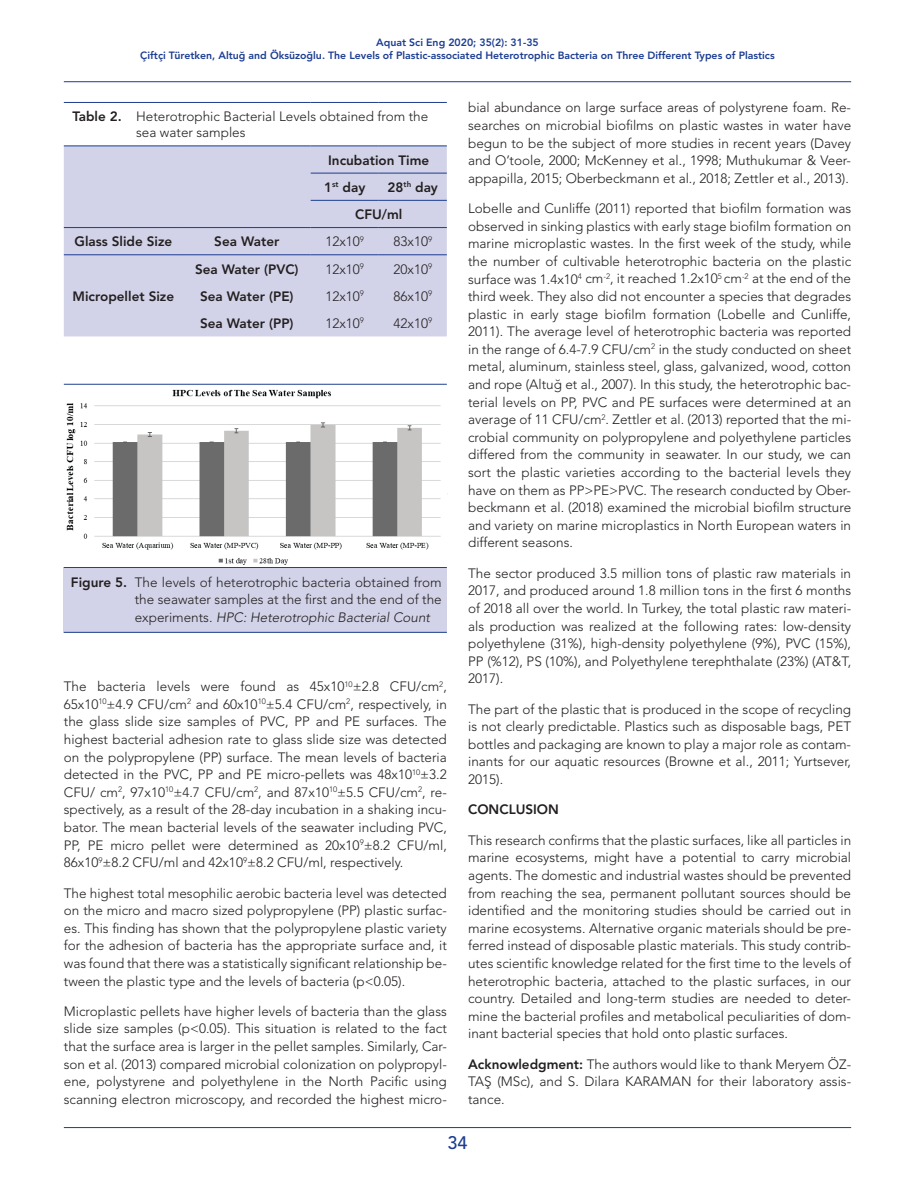
<style>
.page{position:relative;width:915px;height:1191px;background:#fff}
.page>*{position:absolute;margin:0;border:0;box-sizing:border-box;transform-origin:0 0}
.t1{font:500 18px "Avenir LT Std";color:#1c3d92}
.t2{font:300 13.5px/17.5px "Avenir LT Std";color:#231f20;text-align:justify}
.t3{font:800 13.5px/27.2px "Avenir LT Std";color:#231f20}
.t4{font:800 10.5px/12.6px "Avenir LT Std";color:#1c3d92;text-align:center}
.s1{font-weight:800}
.s2{font-style:italic}
</style>
<div class="page">
<hr style="left:64px;top:1127px;width:786px;height:1px;background:#1c3d92">
<hr style="left:64px;top:81px;width:786px;height:1px;background:#1c3d92">
<img style="left:66px;top:389px;width:375px;height:176px">
<div style="left:64px;top:567px;width:382px;height:65px;background:#d2d3e8"></div>
<hr style="left:64px;top:384px;width:382px;height:1px;background:#224092">
<hr style="left:64px;top:632px;width:382px;height:1px;background:#224092">
<hr style="left:64px;top:567px;width:382px;height:1px;background:#224092">
<div style="left:64px;top:146px;width:382px;height:190px;background:#d2d3e8"></div>
<hr style="left:64px;top:102px;width:119px;height:1px;background:#1c3d92">
<hr style="left:183px;top:102px;width:127px;height:1px;background:#1c3d92">
<hr style="left:310px;top:102px;width:68px;height:1px;background:#1c3d92">
<hr style="left:378px;top:102px;width:68px;height:1px;background:#1c3d92">
<hr style="left:310px;top:145px;width:68px;height:1px;background:#1c3d92">
<hr style="left:378px;top:145px;width:68px;height:1px;background:#1c3d92">
<hr style="left:310px;top:173px;width:68px;height:1px;background:#1c3d92">
<hr style="left:378px;top:173px;width:68px;height:1px;background:#1c3d92">
<hr style="left:310px;top:200px;width:68px;height:1px;background:#1c3d92">
<hr style="left:378px;top:200px;width:68px;height:1px;background:#1c3d92">
<hr style="left:64px;top:254px;width:119px;height:1px;background:#1c3d92">
<hr style="left:183px;top:254px;width:127px;height:1px;background:#1c3d92">
<hr style="left:64px;top:145px;width:119px;height:1px;background:#1c3d92">
<hr style="left:183px;top:145px;width:127px;height:1px;background:#1c3d92">
<hr style="left:64px;top:227px;width:119px;height:1px;background:#1c3d92">
<hr style="left:183px;top:227px;width:127px;height:1px;background:#1c3d92">
<hr style="left:310px;top:227px;width:68px;height:1px;background:#1c3d92">
<hr style="left:378px;top:227px;width:68px;height:1px;background:#1c3d92">
<hr style="left:310px;top:254px;width:68px;height:1px;background:#1c3d92">
<hr style="left:378px;top:254px;width:68px;height:1px;background:#1c3d92">
<p class="t4" style="left:140px;top:36px;width:635px">Aquat Sci Eng 2020; 35(2): 31-35<br>Çiftçi Türetken, Altuğ and Öksüzoğlu. The Levels of Plastic-associated Heterotrophic Bacteria on Three Different Types of Plastics</p>
<p class="t2" style="left:136px;top:108px;width:293px;line-height:16.2px;text-indent:-64px"><span class="s1">Table 2.</span> Heterotrophic Bacterial Levels obtained from the sea water samples</p>
<p class="t3" style="left:324px;top:146px;width:107px;text-indent:4px">Incubation Time<br>1<sup>st</sup> day</p>
<p class="t3" style="left:355px;top:173px;width:84px;text-indent:32px">28<sup>th</sup> day<br>CFU/ml</p>
<p class="t3" style="left:74px;top:228px;width:99px">Glass Slide Size</p>
<p class="t3" style="left:214px;top:228px;width:66px">Sea Water</p>
<p class="t2" style="left:325px;top:233px;width:40px">12x10<sup>9</sup></p>
<p class="t2" style="left:393px;top:233px;width:40px">83x10<sup>9</sup></p>
<p class="t3" style="left:73px;top:282px;width:103px">Micropellet Size</p>
<p class="t3" style="left:195px;top:255px;width:105px">Sea Water (PVC)</p>
<p class="t2" style="left:325px;top:260px;width:40px">12x10<sup>9</sup></p>
<p class="t2" style="left:393px;top:260px;width:40px">20x10<sup>9</sup></p>
<p class="t3" style="left:200px;top:282px;width:95px">Sea Water (PE)</p>
<p class="t2" style="left:325px;top:287px;width:40px">12x10<sup>9</sup></p>
<p class="t2" style="left:393px;top:287px;width:40px">86x10<sup>9</sup></p>
<p class="t3" style="left:200px;top:310px;width:95px">Sea Water (PP)</p>
<p class="t2" style="left:325px;top:314px;width:40px">12x10<sup>9</sup></p>
<p class="t2" style="left:393px;top:314px;width:40px">42x10<sup>9</sup></p>
<p class="t2" style="left:135px;top:574px;width:308px;text-indent:-64px"><span class="s1">Figure 5.</span> The levels of heterotrophic bacteria obtained from the seawater samples at the first and the end of the experiments. <span class="s2">HPC: Heterotrophic Bacterial Count</span></p>
<p class="t2" style="left:64px;top:678px;width:384px">The bacteria levels were found as 45x10<sup>10</sup>±2.8 CFU/cm<sup>2</sup>, 65x10<sup>10</sup>±4.9 CFU/cm<sup>2</sup> and 60x10<sup>10</sup>±5.4 CFU/cm<sup>2</sup>, respectively, in the glass slide size samples of PVC, PP and PE surfaces. The highest bacterial adhesion rate to glass slide size was detected on the polypropylene (PP) surface. The mean levels of bacteria detected in the PVC, PP and PE micro-pellets was 48x10<sup>10</sup>±3.2<br>CFU/ cm<sup>2</sup>, 97x10<sup>10</sup>±4.7 CFU/cm<sup>2</sup>, and 87x10<sup>10</sup>±5.5 CFU/cm<sup>2</sup>, re&shy;spectively, as a result of the 28-day incubation in a shaking incu&shy;bator. The mean bacterial levels of the seawater including PVC, PP, PE micro pellet were determined as 20x10<sup>9</sup>±8.2 CFU/ml, 86x10<sup>9</sup>±8.2 CFU/ml and 42x10<sup>9</sup>±8.2 CFU/ml, respectively.</p>
<p class="t2" style="left:64px;top:884px;width:384px">The highest total mesophilic aerobic bacteria level was detected on the micro and macro sized polypropylene (PP) plastic surfac&shy;es. This finding has shown that the polypropylene plastic variety for the adhesion of bacteria has the appropriate surface and, it was found that there was a statistically significant relationship be&shy;tween the plastic type and the levels of bacteria (p&lt;0.05).</p>
<p class="t2" style="left:64px;top:1002px;width:384px">Microplastic pellets have higher levels of bacteria than the glass slide size samples (p&lt;0.05). This situation is related to the fact that the surface area is larger in the pellet samples. Similarly, Car&shy;son et al. (2013) compared microbial colonization on polypropyl&shy;ene, polystyrene and polyethylene in the North Pacific using scanning electron microscopy, and recorded the highest micro-</p>
<p class="t2" style="left:468px;top:99px;width:384px">bial abundance on large surface areas of polystyrene foam. Re&shy;searches on microbial biofilms on plastic wastes in water have begun to be the subject of more studies in recent years (Davey and O’toole, 2000; McKenney et al., 1998; Muthukumar &amp; Veer&shy;appapilla, 2015; Oberbeckmann et al., 2018; Zettler et al., 2013).</p>
<p class="t2" style="left:468px;top:200px;width:384px">Lobelle and Cunliffe (2011) reported that biofilm formation was observed in sinking plastics with early stage biofilm formation on marine microplastic wastes. In the first week of the study, while the number of cultivable heterotrophic bacteria on the plastic surface was 1.4x10<sup>4</sup> cm<sup>-2</sup>, it reached 1.2x10<sup>5</sup> cm<sup>-2</sup> at the end of the third week. They also did not encounter a species that degrades plastic in early stage biofilm formation (Lobelle and Cunliffe, 2011). The average level of heterotrophic bacteria was reported in the range of 6.4-7.9 CFU/cm<sup>2</sup> in the study conducted on sheet metal, aluminum, stainless steel, glass, galvanized, wood, cotton and rope (Altuğ et al., 2007). In this study, the heterotrophic bac&shy;terial levels on PP, PVC and PE surfaces were determined at an average of 11 CFU/cm<sup>2</sup>. Zettler et al. (2013) reported that the mi&shy;crobial community on polypropylene and polyethylene particles differed from the community in seawater. In our study, we can sort the plastic varieties according to the bacterial levels they have on them as PP&gt;PE&gt;PVC. The research conducted by Ober&shy;beckmann et al. (2018) examined the microbial biofilm structure and variety on marine microplastics in North European waters in different seasons.</p>
<p class="t2" style="left:468px;top:564px;width:384px">The sector produced 3.5 million tons of plastic raw materials in 2017, and produced around 1.8 million tons in the first 6 months of 2018 all over the world. In Turkey, the total plastic raw materi&shy;als production was realized at the following rates: low-density polyethylene (31%), high-density polyethylene (9%), PVC (15%), PP (%12), PS (10%), and Polyethylene terephthalate (23%) (AT&amp;T, 2017).</p>
<p class="t2" style="left:468px;top:700px;width:384px">The part of the plastic that is produced in the scope of recycling is not clearly predictable. Plastics such as disposable bags, PET bottles and packaging are known to play a major role as contam&shy;inants for our aquatic resources (Browne et al., 2011; Yurtsever, 2015).</p>
<p class="t3" style="left:468px;top:796px;width:92px">CONCLUSION</p>
<p class="t2" style="left:468px;top:831px;width:384px">This research confirms that the plastic surfaces, like all particles in marine ecosystems, might have a potential to carry microbial agents. The domestic and industrial wastes should be prevented from reaching the sea, permanent pollutant sources should be identified and the monitoring studies should be carried out in marine ecosystems. Alternative organic materials should be pre&shy;ferred instead of disposable plastic materials. This study contrib&shy;utes scientific knowledge related for the first time to the levels of heterotrophic bacteria, attached to the plastic surfaces, in our country. Detailed and long-term studies are needed to deter&shy;mine the bacterial profiles and metabolical peculiarities of dom&shy;inant bacterial species that hold onto plastic surfaces.</p>
<p class="t2" style="left:468px;top:1055px;width:384px"><span class="s1">Acknowledgment:</span> The authors would like to thank Meryem ÖZ-TAŞ (MSc), and S. Dilara KARAMAN for their laboratory assis&shy;tance.</p>
<h1 class="t1" style="left:447px;top:1132px;width:22px">34</h1>
</div>
